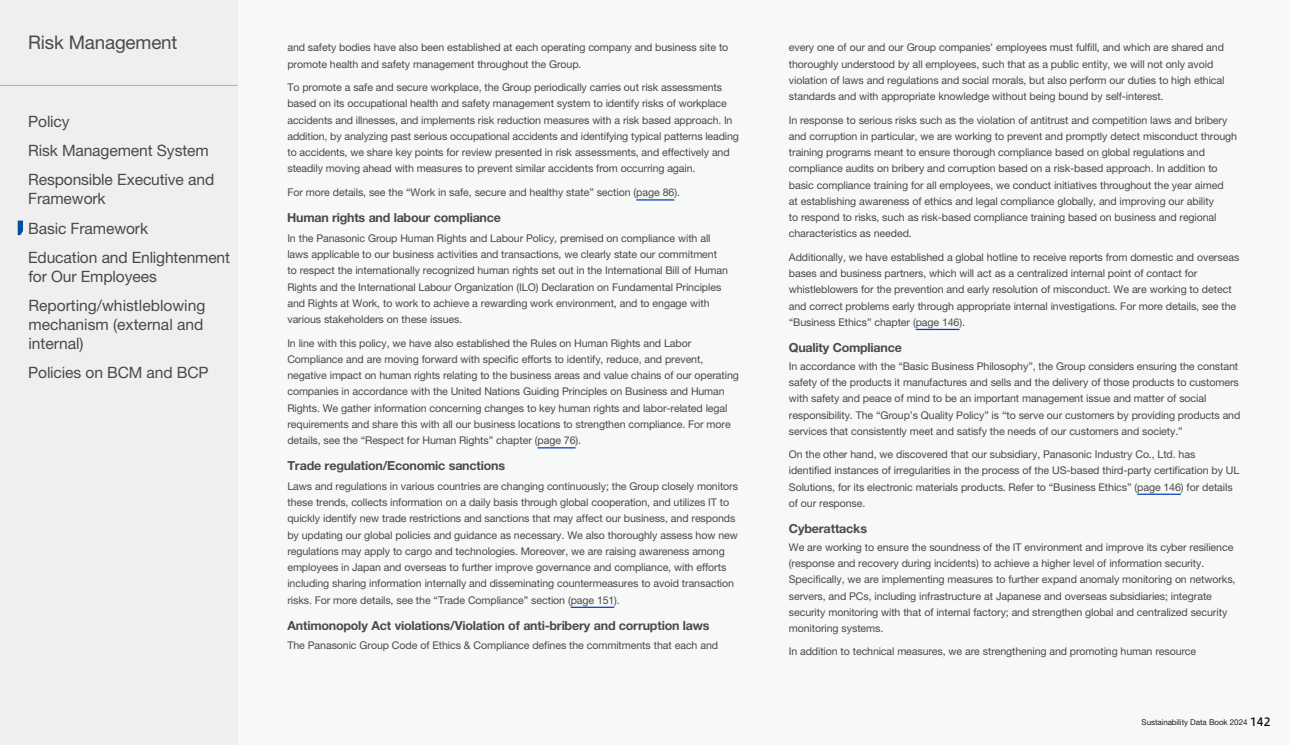
<style>
.page{position:relative;width:1290px;height:745px;background:#fff}
.page>*{position:absolute;margin:0;border:0;box-sizing:border-box;transform-origin:0 0}
.t1{font:18.75px "Helvetica Neue LT Std";letter-spacing:-.01em;color:#4c4948}
.t2{font:15.62px/29.4px "Helvetica Neue LT Std";letter-spacing:-.005em;color:#4c4948}
.t3{font:700 12.5px "Helvetica Neue LT Std";letter-spacing:-.02em;color:#4c4948}
.t4{font:10.62px/16.2px "Helvetica Neue LT Std";letter-spacing:-.01em;color:#4c4948}
.t5{font:8px "Helvetica Neue LT Std";letter-spacing:-.01em;color:#1f1e1d}
.s1{font-family:"Hiragino UD Sans Std W5";font-size:11.25px;color:#000}
</style>
<div class="page">
<div style="left:237px;top:0;width:1053px;height:744px;background:#f7f8f8"></div>
<div style="left:0;top:0;width:237px;height:744px;background:#efefef"></div>
<hr style="left:0;top:85px;width:237px;height:1px;background:#a6afb5">
<svg style="left:18px;top:220px;width:5px;height:15px"></svg>
<hr style="left:636px;top:199px;width:38px;height:1px;background:#0040bf">
<hr style="left:537px;top:447px;width:39px;height:1px;background:#0040bf">
<hr style="left:571px;top:606px;width:43px;height:1px;background:#0040bf">
<hr style="left:916px;top:328px;width:43px;height:2px;background:#0040bf">
<hr style="left:1137px;top:493px;width:44px;height:1px;background:#0040bf">
<h1 class="t1" style="left:28px;top:31px;width:151px">Risk Management</h1>
<h2 class="t2" style="left:28px;top:106px;width:188px">Policy<br>Risk Management System<br>Responsible Executive and</h2>
<h2 class="t2" style="left:28px;top:183px;width:203px">Framework<br>Basic Framework<br>Education and Enlightenment</h2>
<h2 class="t2" style="left:28px;top:261px;width:179px">for Our Employees<br>Reporting/whistleblowing</h2>
<h2 class="t2" style="left:28px;top:314px;width:177px;line-height:18.8px">mechanism (external and internal)</h2>
<h2 class="t2" style="left:28px;top:357px;width:182px">Policies on BCM and BCP</h2>
<p class="t4" style="left:287px;top:39px;width:442px">and safety bodies have also been established at each operating company and business site to promote health and safety management throughout the Group.</p>
<p class="t4" style="left:287px;top:79px;width:453px">To promote a safe and secure workplace, the Group periodically carries out risk assessments based on its occupational health and safety management system to identify risks of workplace accidents and illnesses, and implements risk reduction measures with a risk based approach. In addition, by analyzing past serious occupational accidents and identifying typical patterns leading to accidents, we share key points for review presented in risk assessments, and effectively and steadily moving ahead with measures to prevent similar accidents from occurring again.</p>
<p class="t4" style="left:287px;top:184px;width:394px">For more details, see the “Work in safe, secure and healthy state” section (page 86).</p>
<p class="t3" style="left:287px;top:210px;width:215px">Human rights and labour compliance</p>
<p class="t4" style="left:287px;top:230px;width:442px">In the Panasonic Group Human Rights and Labour Policy, premised on compliance with all laws applicable to our business activities and transactions, we clearly state our commitment to respect the internationally recognized human rights set out in the International Bill of Human Rights and the International Labour Organization (ILO) Declaration on Fundamental Principles and Rights at Work, to work to achieve a rewarding work environment, and to engage with various stakeholders on these issues.</p>
<p class="t4" style="left:287px;top:334px;width:453px">In line with this policy, we have also established the Rules on Human Rights and Labor Compliance and are moving forward with specific efforts to identify, reduce, and prevent, negative impact on human rights relating to the business areas and value chains of our operating companies in accordance with the United Nations Guiding Principles on Business and Human Rights. We gather information concerning changes to key human rights and labor-related legal requirements and share this with all our business locations to strengthen compliance. For more details, see the “Respect for Human Rights” chapter (page 76).</p>
<p class="t3" style="left:287px;top:457px;width:219px">Trade regulation/Economic sanctions</p>
<p class="t4" style="left:287px;top:477px;width:452px">Laws and regulations in various countries are changing continuously; the Group closely monitors these trends, collects information on a daily basis through global cooperation, and utilizes IT to quickly identify new trade restrictions and sanctions that may affect our business, and responds by updating our global policies and guidance as necessary. We also thoroughly assess how new regulations may apply to cargo and technologies. Moreover, we are raising awareness among employees in Japan and overseas to further improve governance and compliance, with efforts including sharing information internally and disseminating countermeasures to avoid transaction risks. For more details, see the “Trade Compliance” section (page 151).</p>
<p class="t3" style="left:287px;top:617px;width:424px">Antimonopoly Act violations/Violation of anti-bribery and corruption laws</p>
<p class="t4" style="left:287px;top:637px;width:432px">The Panasonic Group Code of Ethics &amp; Compliance defines the commitments that each and</p>
<p class="t4" style="left:789px;top:39px;width:437px">every one of our and our Group companies’ employees must fulfill, and which are shared and thoroughly understood by all employees, such that as a public entity, we will not only avoid violation of laws and regulations and social morals, but also perform our duties to high ethical standards and with appropriate knowledge without being bound by self-interest.</p>
<p class="t4" style="left:789px;top:111px;width:450px">In response to serious risks such as the violation of antitrust and competition laws and bribery and corruption in particular, we are working to prevent and promptly detect misconduct through training programs meant to ensure thorough compliance based on global regulations and compliance audits on bribery and corruption based on a risk-based approach. In addition to basic compliance training for all employees, we conduct initiatives throughout the year aimed<br>at establishing awareness of ethics and legal compliance globally, and improving our ability<br>to respond to risks, such as risk-based compliance training based on business and regional characteristics as needed.</p>
<p class="t4" style="left:789px;top:248px;width:452px">Additionally, we have established a global hotline to receive reports from domestic and overseas bases and business partners, which will act as a centralized internal point of contact for whistleblowers for the prevention and early resolution of misconduct. We are working to detect and correct problems early through appropriate internal investigations. For more details, see the “Business Ethics” chapter (page 146).</p>
<p class="t3" style="left:789px;top:339px;width:115px">Quality Compliance</p>
<p class="t4" style="left:789px;top:357px;width:453px">In accordance with the “Basic Business Philosophy”, the Group considers ensuring the constant safety of the products it manufactures and sells and the delivery of those products to customers with safety and peace of mind to be an important management issue and matter of social responsibility. The “Group’s Quality Policy” is “to serve our customers by providing products and services that consistently meet and satisfy the needs of our customers and society.”</p>
<p class="t4" style="left:789px;top:446px;width:452px">On the other hand, we discovered that our subsidiary, Panasonic Industry Co., Ltd. has identified instances of irregularities in the process of the US-based third-party certification by UL Solutions, for its electronic materials products. Refer to “Business Ethics” (page 146) for details of our response.</p>
<p class="t3" style="left:789px;top:520px;width:80px">Cyberattacks</p>
<p class="t4" style="left:789px;top:538px;width:448px">We are working to ensure the soundness of the IT environment and improve its cyber resilience (response and recovery during incidents) to achieve a higher level of information security.<br>Specifically, we are implementing measures to further expand anomaly monitoring on networks, servers, and PCs, including infrastructure at Japanese and overseas subsidiaries; integrate security monitoring with that of internal factory; and strengthen global and centralized security monitoring systems.</p>
<p class="t4" style="left:789px;top:643px;width:409px">In addition to technical measures, we are strengthening and promoting human resource</p>
<p class="t5" style="left:1141px;top:717px;width:131px">Sustainability Data Book 2024 <span class="s1">142</span></p>
</div>
